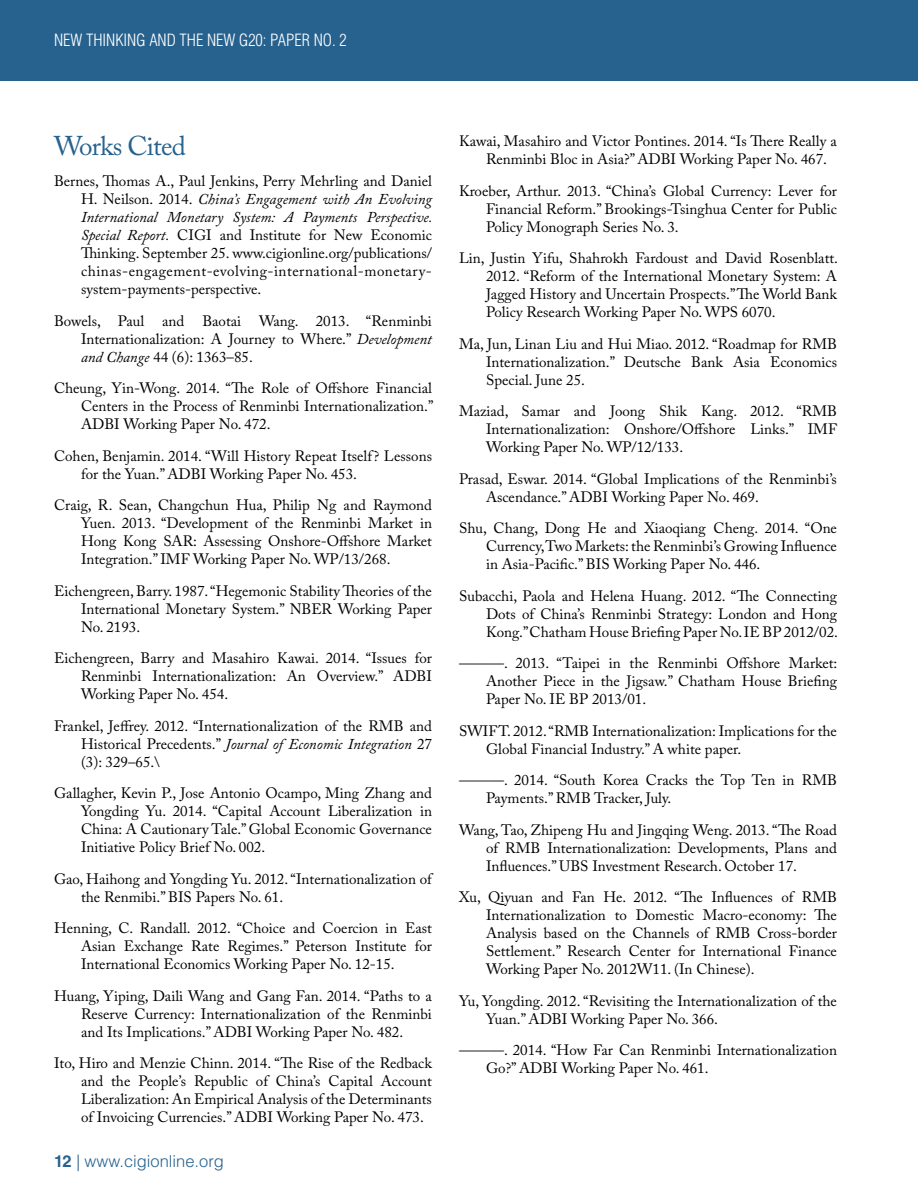
<style>
.page{position:relative;width:918px;height:1188px;background:#fff}
.page>*{position:absolute;margin:0;border:0;box-sizing:border-box;transform-origin:0 0}
.t1{font:27px "Adobe Caslon Pro";letter-spacing:-.03em;color:#27628e}
.t2{font:300 condensed 16.5px "Helvetica LT Std";color:#fff}
.t3{font:300 16.5px "Helvetica LT Std";color:#27628e}
.t4{font:15px/18px "Adobe Caslon Pro";color:#000;text-align:justify}
.s1{font-style:italic}
.s2{font-weight:700}
</style>
<div class="page">
<div style="left:0;top:0;width:918px;height:81px;background:#27628e"></div>
<p class="t2" style="left:54px;top:30px;width:294px">NEW THINKING AND THE NEW G20: PAPER NO. 2</p>
<h1 class="t1" style="left:54px;top:130px;width:133px">Works Cited</h1>
<p class="t4" style="left:81px;top:172px;width:353px;text-indent:-27px">Bernes, Thomas A., Paul Jenkins, Perry Mehrling and Daniel H. Neilson. 2014. <span class="s1">China’s Engagement with An Evolving International Monetary System: A Payments Perspective.<br>Special Report.</span> CIGI and Institute for New Economic Thinking. September 25. www.cigionline.org/publications/ chinas-engagement-evolving-international-monetary&shy;system-payments-perspective.</p>
<p class="t4" style="left:81px;top:312px;width:353px;text-indent:-27px">Bowels, Paul and Baotai Wang. 2013. “Renminbi Internationalization: A Journey to Where.” <span class="s1">Development and Change</span> 44 (6): 1363–85.</p>
<p class="t4" style="left:81px;top:379px;width:354px;text-indent:-27px">Cheung, Yin-Wong. 2014. “The Role of Offshore Financial Centers in the Process of Renminbi Internationalization.” ADBI Working Paper No. 472.</p>
<p class="t4" style="left:81px;top:447px;width:353px;text-indent:-27px">Cohen, Benjamin. 2014. “Will History Repeat Itself? Lessons for the Yuan.” ADBI Working Paper No. 453.</p>
<p class="t4" style="left:81px;top:496px;width:353px;text-indent:-27px">Craig, R. Sean, Changchun Hua, Philip Ng and Raymond Yuen. 2013. “Development of the Renminbi Market in Hong Kong SAR: Assessing Onshore-Offshore Market Integration.” IMF Working Paper No. WP/13/268.</p>
<p class="t4" style="left:81px;top:582px;width:353px;text-indent:-27px">Eichengreen, Barry. 1987. “Hegemonic Stability Theories of the International Monetary System.” NBER Working Paper No. 2193.</p>
<p class="t4" style="left:81px;top:649px;width:353px;text-indent:-27px">Eichengreen, Barry and Masahiro Kawai. 2014. “Issues for Renminbi Internationalization: An Overview.” ADBI Working Paper No. 454.</p>
<p class="t4" style="left:81px;top:717px;width:353px;text-indent:-27px">Frankel, Jeffrey. 2012. “Internationalization of the RMB and Historical Precedents.” <span class="s1">Journal of Economic Integration</span> 27 (3): 329–65.\</p>
<p class="t4" style="left:81px;top:784px;width:352px;text-indent:-27px">Gallagher, Kevin P., Jose Antonio Ocampo, Ming Zhang and Yongding Yu. 2014. “Capital Account Liberalization in China: A Cautionary Tale.” Global Economic Governance Initiative Policy Brief No. 002.</p>
<p class="t4" style="left:81px;top:870px;width:352px;text-indent:-27px">Gao, Haihong and Yongding Yu. 2012. “Internationalization of the Renmibi.” BIS Papers No. 61.</p>
<p class="t4" style="left:81px;top:919px;width:353px;text-indent:-27px">Henning, C. Randall. 2012. “Choice and Coercion in East Asian Exchange Rate Regimes.” Peterson Institute for International Economics Working Paper No. 12-15.</p>
<p class="t4" style="left:81px;top:987px;width:353px;text-indent:-27px">Huang, Yiping, Daili Wang and Gang Fan. 2014. “Paths to a Reserve Currency: Internationalization of the Renminbi and Its Implications.” ADBI Working Paper No. 482.</p>
<p class="t4" style="left:81px;top:1054px;width:353px;text-indent:-27px">Ito, Hiro and Menzie Chinn. 2014. “The Rise of the Redback and the People’s Republic of China’s Capital Account Liberalization: An Empirical Analysis of the Determinants of Invoicing Currencies.” ADBI Working Paper No. 473.</p>
<p class="t3" style="left:54px;top:1151px;width:171px"><span class="s2">12</span> | www.cigionline.org</p>
<p class="t4" style="left:486px;top:132px;width:352px;text-indent:-27px">Kawai, Masahiro and Victor Pontines. 2014. “Is There Really a<br>Renminbi Bloc in Asia?” ADBI Working Paper No. 467.</p>
<p class="t4" style="left:486px;top:181px;width:353px;text-indent:-27px">Kroeber, Arthur. 2013. “China’s Global Currency: Lever for Financial Reform.” Brookings-Tsinghua Center for Public Policy Monograph Series No. 3.</p>
<p class="t4" style="left:486px;top:249px;width:354px;text-indent:-27px">Lin, Justin Yifu, Shahrokh Fardoust and David Rosenblatt.<br>2012. “Reform of the International Monetary System: A Jagged History and Uncertain Prospects.” The World Bank Policy Research Working Paper No. WPS 6070.</p>
<p class="t4" style="left:486px;top:334px;width:353px;text-indent:-27px">Ma, Jun, Linan Liu and Hui Miao. 2012. “Roadmap for RMB Internationalization.” Deutsche Bank Asia Economics Special. June 25.</p>
<p class="t4" style="left:486px;top:402px;width:353px;text-indent:-27px">Maziad, Samar and Joong Shik Kang. 2012. “RMB Internationalization: Onshore/Offshore Links.” IMF Working Paper No. WP/12/133.</p>
<p class="t4" style="left:486px;top:469px;width:352px;text-indent:-27px">Prasad, Eswar. 2014. “Global Implications of the Renminbi’s<br>Ascendance.” ADBI Working Paper No. 469.</p>
<p class="t4" style="left:486px;top:519px;width:353px;text-indent:-27px">Shu, Chang, Dong He and Xiaoqiang Cheng. 2014. “One Currency, Two Markets: the Renminbi’s Growing Influence in Asia-Pacific.” BIS Working Paper No. 446.</p>
<p class="t4" style="left:486px;top:586px;width:354px;text-indent:-27px">Subacchi, Paola and Helena Huang. 2012. “The Connecting Dots of China’s Renminbi Strategy: London and Hong Kong.” Chatham House Briefing Paper No. IE BP 2012/02.</p>
<p class="t4" style="left:486px;top:654px;width:353px;text-indent:-27px">———. 2013. “Taipei in the Renminbi Offshore Market:<br>Another Piece in the Jigsaw.” Chatham House Briefing Paper No. IE BP 2013/01.</p>
<p class="t4" style="left:486px;top:721px;width:352px;text-indent:-27px">SWIFT. 2012. “RMB Internationalization: Implications for the<br>Global Financial Industry.” A white paper.</p>
<p class="t4" style="left:486px;top:771px;width:353px;text-indent:-27px">———. 2014. “South Korea Cracks the Top Ten in RMB<br>Payments.” RMB Tracker, July.</p>
<p class="t4" style="left:486px;top:820px;width:353px;text-indent:-27px">Wang, Tao, Zhipeng Hu and Jingqing Weng. 2013. “The Road of RMB Internationalization: Developments, Plans and Influences.” UBS Investment Research. October 17.</p>
<p class="t4" style="left:486px;top:888px;width:353px;text-indent:-27px">Xu, Qiyuan and Fan He. 2012. “The Influences of RMB Internationalization to Domestic Macro-economy: The Analysis based on the Channels of RMB Cross-border Settlement.” Research Center for International Finance Working Paper No. 2012W11. (In Chinese).</p>
<p class="t4" style="left:486px;top:991px;width:352px;text-indent:-27px">Yu, Yongding. 2012. “Revisiting the Internationalization of the<br>Yuan.” ADBI Working Paper No. 366.</p>
<p class="t4" style="left:486px;top:1041px;width:353px;text-indent:-27px">———. 2014. “How Far Can Renminbi Internationalization<br>Go?” ADBI Working Paper No. 461.</p>
</div>
